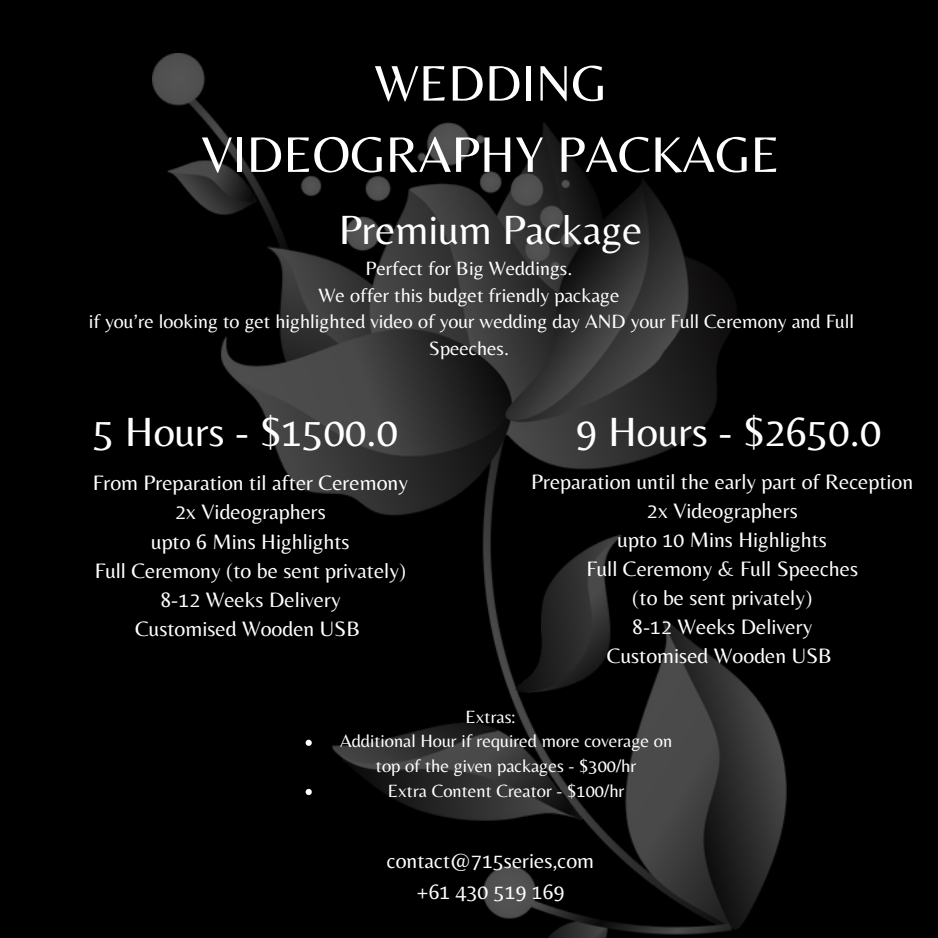
<style>
.page{position:relative;width:938px;height:938px;background:#fff}
.page>*{position:absolute;margin:0;border:0;box-sizing:border-box;transform-origin:0 0}
.t1{font:52px/71.2px "Belleza";color:#fff;text-align:center}
.t2{font:42.5px "Belleza";color:#fff}
.t3{font:21.75px/29px "Belleza";color:#fff;text-align:center}
.t4{font:20px/26.8px "Belleza";color:#fff;text-align:center}
.t5{font:18.5px/24.5px "Belleza";color:#fff;text-align:center}
</style>
<div class="page">
<div style="left:0;top:0;width:938px;height:937px;background:#000"></div>
<img style="left:152px;top:53px;width:634px;height:884px">
<svg style="left:305px;top:739px;width:7px;height:6px"></svg>
<svg style="left:305px;top:788px;width:7px;height:7px"></svg>
<h1 class="t1" style="left:201px;top:47px;width:580px">WEDDING<br>VIDEOGRAPHY PACKAGE</h1>
<h2 class="t2" style="left:339px;top:205px;width:305px">Premium Package</h2>
<h3 class="t4" style="left:89px;top:254px;width:767px">Perfect for Big Weddings.<br>We offer this budget friendly package<br>if you’re looking to get highlighted video of your wedding day AND your Full Ceremony and Full Speeches.</h3>
<p class="t2" style="left:93px;top:406px;width:307px">5 Hours - $1500.0</p>
<p class="t3" style="left:93px;top:468px;width:316px">From Preparation til after Ceremony<br>2x Videographers<br>upto 6 Mins Highlights<br>Full Ceremony (to be sent privately)<br>8-12 Weeks Delivery<br>Customised Wooden USB</p>
<p class="t2" style="left:576px;top:406px;width:307px">9 Hours - $2650.0</p>
<p class="t3" style="left:531px;top:466px;width:383px">Preparation until the early part of Reception<br>2x Videographers<br>upto 10 Mins Highlights<br>Full Ceremony &amp; Full Speeches<br>(to be sent privately)<br>8-12 Weeks Delivery<br>Customised Wooden USB</p>
<h3 class="t5" style="left:465px;top:704px;width:51px">Extras:</h3>
<h3 class="t5" style="left:340px;top:728px;width:333px">Additional Hour if required more coverage on top of the given packages - $300/hr</h3>
<h2 class="t5" style="left:388px;top:777px;width:238px">Extra Content Creator - $100/hr</h2>
<h2 class="t3" style="left:387px;top:845px;width:209px;line-height:30.2px">contact@715series,com +61 430 519 169</h2>
</div>
